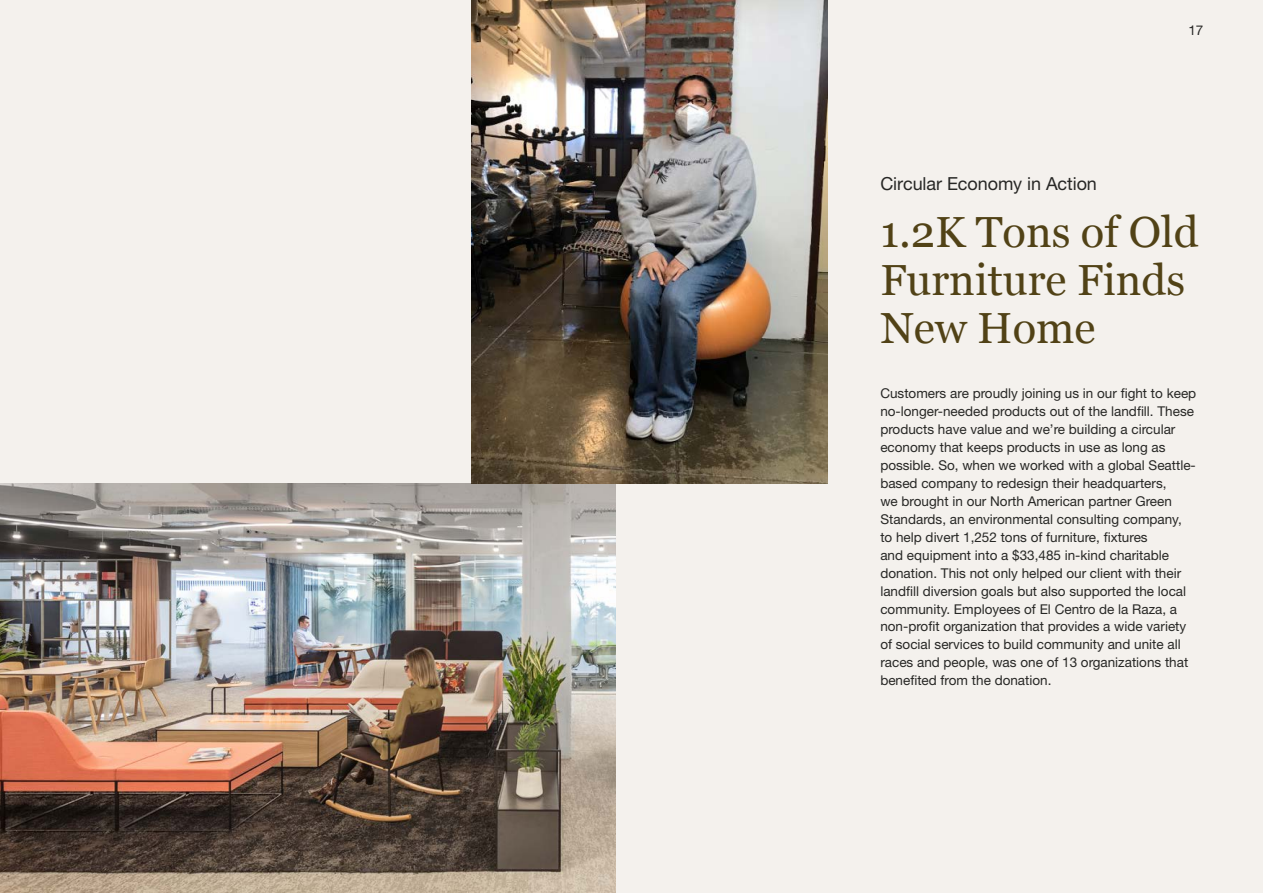
<style>
.page{position:relative;width:1263px;height:893px;background:#f4f1ed}
.page>*{position:absolute;margin:0;border:0;box-sizing:border-box;transform-origin:0 0}
.t1{font:43.5px/48px "Georgia";color:#514216}
.t2{font:18px "Helvetica Neue LT Pro";letter-spacing:-.005em;color:#272725}
.t3{font:13.5px/18px "Helvetica Neue LT Pro";color:#272725}
</style>
<div class="page">
<img style="left:0;top:484px;width:616px;height:409px">
<img style="left:471px;top:0;width:356px;height:484px">
<p class="t3" style="left:1188px;top:20px;width:17px">17</p>
<h2 class="t2" style="left:880px;top:173px;width:218px">Circular Economy in Action</h2>
<h1 class="t1" style="left:880px;top:206px;width:320px">1.2K Tons of Old<br>Furniture Finds<br>New Home</h1>
<p class="t3" style="left:880px;top:383px;width:317px">Customers are proudly joining us in our fight to keep no-longer-needed products out of the landfill. These products have value and we’re building a circular economy that keeps products in use as long as possible. So, when we worked with a global Seattle&shy;based company to redesign their headquarters,<br>we brought in our North American partner Green Standards, an environmental consulting company, to help divert 1,252 tons of furniture, fixtures<br>and equipment into a $33,485 in-kind charitable donation. This not only helped our client with their landfill diversion goals but also supported the local community. Employees of El Centro de la Raza, a non-profit organization that provides a wide variety of social services to build community and unite all races and people, was one of 13 organizations that benefited from the donation.</p>
</div>
